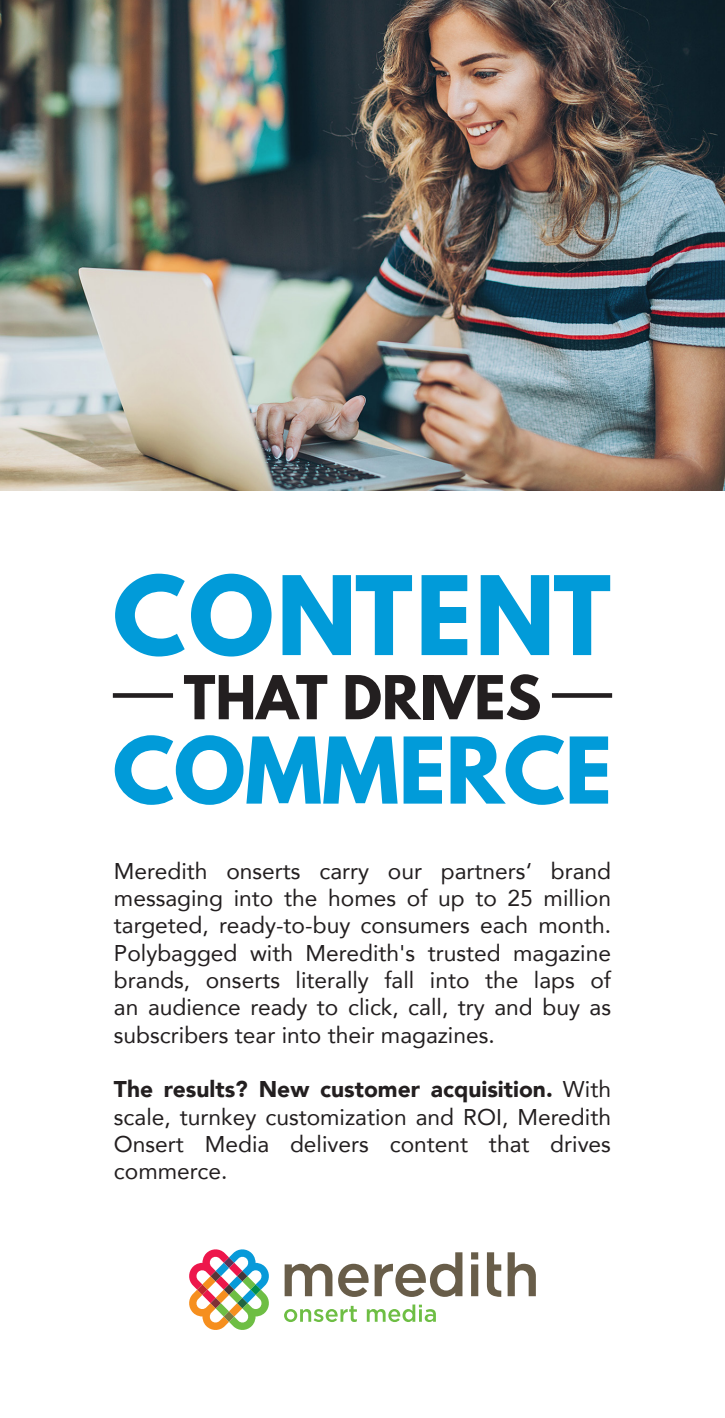
<style>
.page{position:relative;width:725px;height:1418px;background:#fff}
.page>*{position:absolute;margin:0;border:0;box-sizing:border-box;transform-origin:0 0}
.t1{font:700 96.95px "League Spartan";letter-spacing:.03em;color:#019bd9}
.t2{font:700 81.38px "League Spartan";letter-spacing:-.005em;color:#019bd9}
.t3{font:700 53.55px "League Spartan";color:#231f20}
.t4{font:22.75px/27.3px "Avenir";color:#231f20;text-align:justify}
.s1{font-weight:900}
</style>
<div class="page">
<svg style="left:338px;top:1263px;width:30px;height:33px"></svg>
<svg style="left:487px;top:1252px;width:14px;height:44px"></svg>
<svg style="left:507px;top:1252px;width:28px;height:44px"></svg>
<svg style="left:471px;top:1252px;width:7px;height:44px"></svg>
<svg style="left:284px;top:1263px;width:48px;height:33px"></svg>
<svg style="left:374px;top:1252px;width:88px;height:44px"></svg>
<svg style="left:189px;top:1249px;width:80px;height:81px"></svg>
<svg style="left:284px;top:1305px;width:73px;height:17px"></svg>
<svg style="left:367px;top:1304px;width:69px;height:18px"></svg>
<div style="left:552px;top:693px;width:60px;height:5px;background:#231f20"></div>
<div style="left:113px;top:693px;width:60px;height:5px;background:#231f20"></div>
<img style="left:0;top:0;width:724px;height:491px">
<p class="t1" style="left:113px;top:540px;width:499px">CONTENT</p>
<p class="t3" style="left:183px;top:655px;width:359px">THAT DRIVES</p>
<p class="t2" style="left:113px;top:707px;width:500px">COMMERCE</p>
<p class="t4" style="left:114px;top:856px;width:498px">Meredith onserts carry our partners‘ brand messaging into the homes of up to 25 million targeted, ready-to-buy consumers each month.<br>Polybagged with Meredith's trusted magazine brands, onserts literally fall into the laps of an audience ready to click, call, try and buy as subscribers tear into their magazines.</p>
<p class="t4" style="left:114px;top:1075px;width:498px"><span class="s1">The results? New customer acquisition.</span> With scale, turnkey customization and ROI, Meredith Onsert Media delivers content that drives commerce.</p>
</div>
